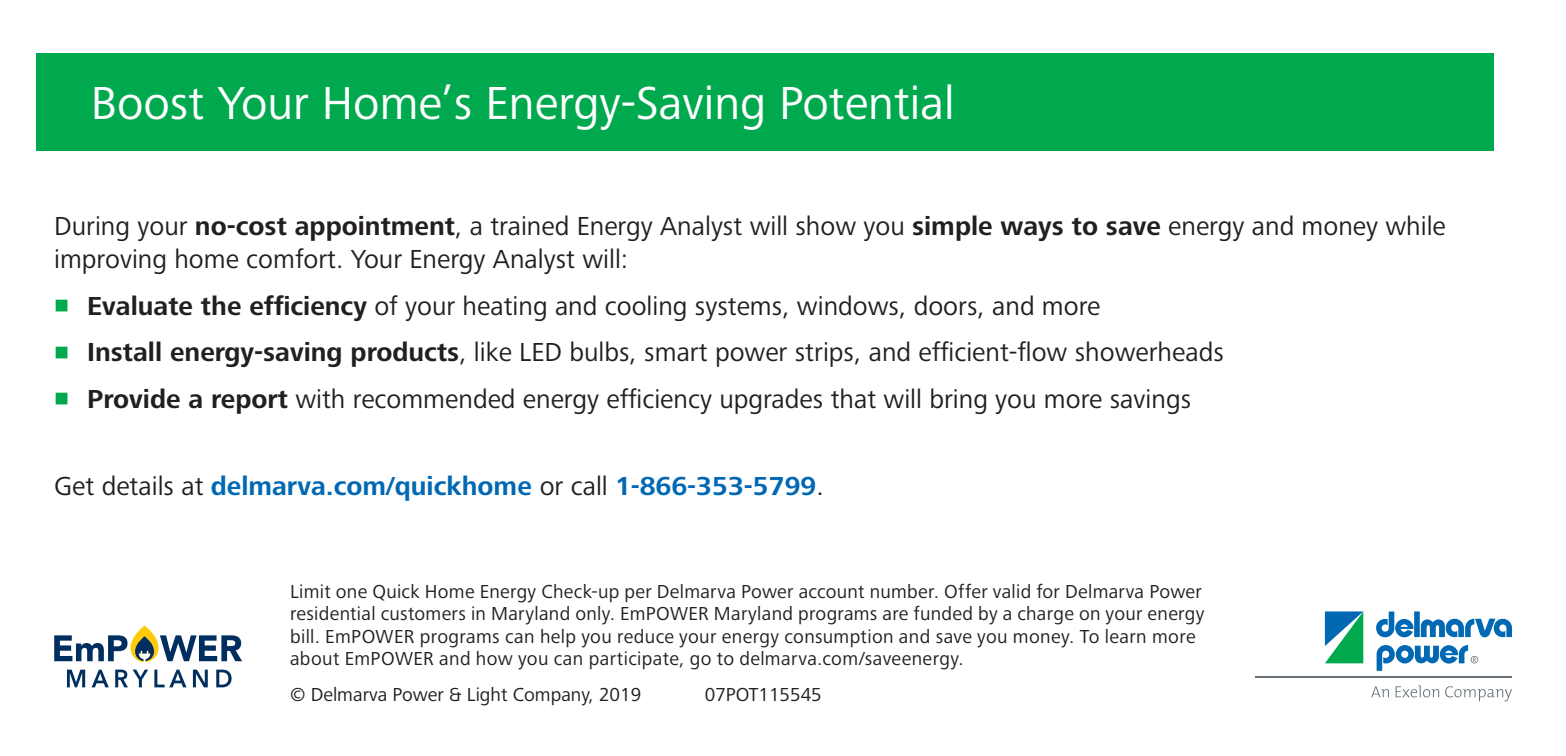
<style>
.page{position:relative;width:1566px;height:756px;background:#fff}
.page>*{position:absolute;margin:0;border:0;box-sizing:border-box;transform-origin:0 0}
.Second_Tittle{font:48px "Frutiger Next Pro";color:#fff}
.Bullets{font:27px "Frutiger Next Pro";color:#231f20}
.body{font:27px/33px "Frutiger Next Pro";color:#231f20}
.body-2{font:700 27px "Frutiger Next Pro";color:#0168b3}
.Legal{font:19.5px/22.5px "Frutiger Next Pro";letter-spacing:.015em;color:#231f20}
.s1{font-weight:700}
.s2{color:#00a94e}
.s3{font-weight:400;color:#231f20}
</style>
<div class="page">
<div style="left:37px;top:53px;width:1457px;height:97px;background:#00a94e"></div>
<svg style="left:1371px;top:685px;width:141px;height:16px"></svg>
<hr style="left:1256px;top:676px;width:256px;height:1px;background:#687379">
<svg style="left:1376px;top:611px;width:136px;height:60px"></svg>
<svg style="left:1325px;top:611px;width:38px;height:52px;background:#2da28e"></svg>
<svg style="left:54px;top:626px;width:188px;height:36px"></svg>
<svg style="left:67px;top:670px;width:18px;height:17px"></svg>
<svg style="left:92px;top:670px;width:17px;height:17px"></svg>
<svg style="left:115px;top:670px;width:33px;height:17px"></svg>
<svg style="left:154px;top:670px;width:33px;height:17px"></svg>
<svg style="left:193px;top:670px;width:15px;height:17px"></svg>
<svg style="left:216px;top:670px;width:16px;height:17px"></svg>
<p class="Second_Tittle" style="left:91px;top:75px;width:865px">Boost Your Home’s Energy-Saving Potential</p>
<p class="body" style="left:54px;top:210px;width:1393px">During your <span class="s1">no-cost appointment</span>, a trained Energy Analyst will show you <span class="s1">simple ways to save</span> energy and money while improving home comfort. Your Energy Analyst will:</p>
<p class="Bullets" style="left:54px;top:291px;width:1048px"><span class="s2">■</span> <span class="s1">Evaluate the efficiency</span> of your heating and cooling systems, windows, doors, and more</p>
<p class="Bullets" style="left:54px;top:337px;width:1171px"><span class="s2">■</span> <span class="s1">Install energy-saving products</span>, like LED bulbs, smart power strips, and efficient-flow showerheads</p>
<p class="Bullets" style="left:54px;top:384px;width:1138px"><span class="s2">■</span> <span class="s1">Provide a report</span> with recommended energy efficiency upgrades that will bring you more savings</p>
<p class="body-2" style="left:54px;top:471px;width:771px"><span class="s3">Get details at</span> delmarva.com/quickhome <span class="s3">or call</span> 1-866-353-5799<span class="s3">.</span></p>
<p class="Legal" style="left:290px;top:580px;width:916px">Limit one Quick Home Energy Check-up per Delmarva Power account number. Offer valid for Delmarva Power residential customers in Maryland only. EmPOWER Maryland programs are funded by a charge on your energy bill. EmPOWER programs can help you reduce your energy consumption and save you money. To learn more about EmPOWER and how you can participate, go to delmarva.com/saveenergy.</p>
<p class="Legal" style="left:290px;top:684px;width:353px">© Delmarva Power &amp; Light Company, 2019</p>
<p class="Legal" style="left:705px;top:684px;width:119px">07POT115545</p>
</div>
